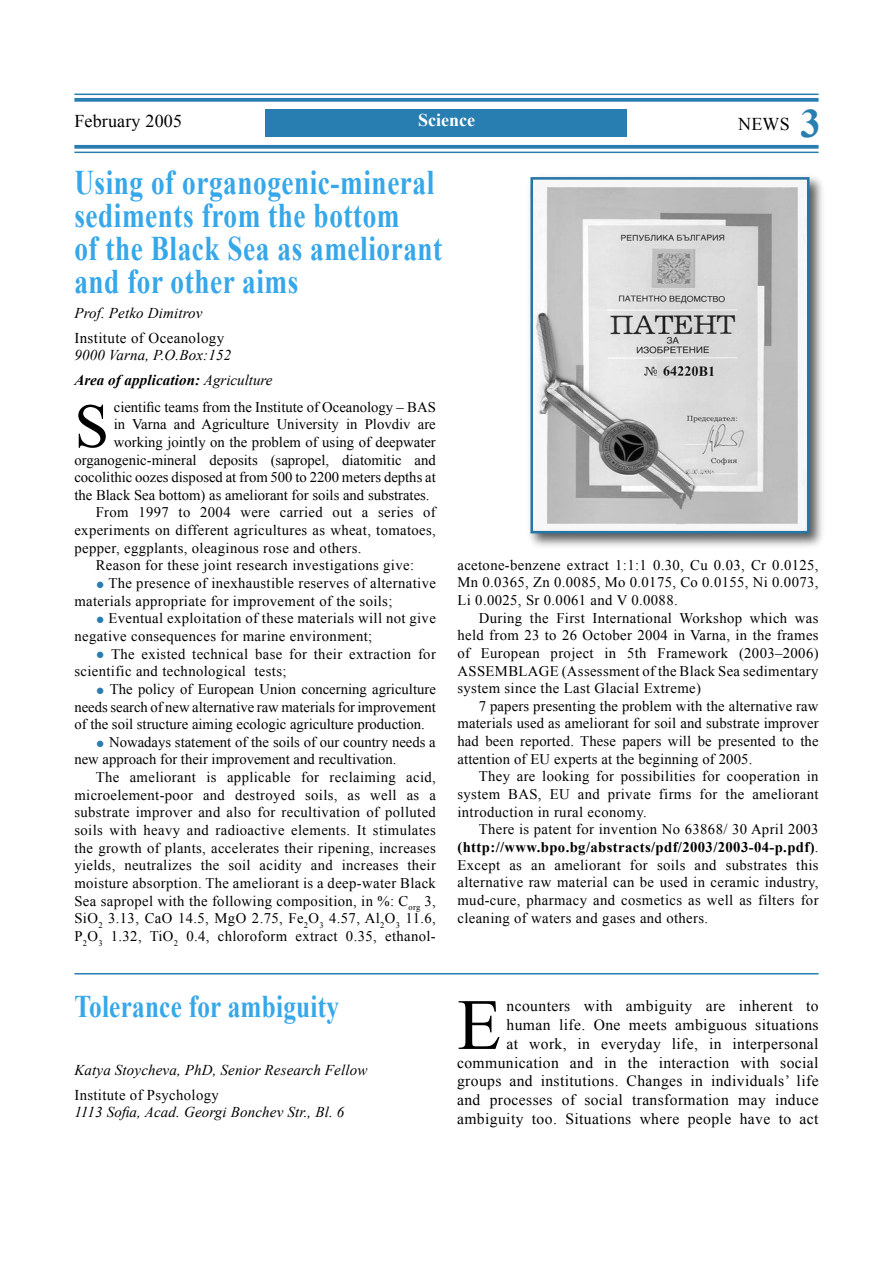
<style>
.page{position:relative;width:893px;height:1263px;background:#fff}
.page>*{position:absolute;margin:0;border:0;box-sizing:border-box;transform-origin:0 0}
.t1{font:72.15px "Times New Roman";color:#000}
.t2{font:62.4px "Times New Roman";color:#000}
.t3{font:700 40.5px "Times New Roman";color:#287eb0}
.t4{font:700 34.5px/33px "Times New Roman";letter-spacing:.02em;color:#36a7e9;scale:.79 1}
.t5{font:700 31.5px "Times New Roman";letter-spacing:.01em;color:#36a7e9;scale:.8 1}
.t6{font:18px "Times New Roman";letter-spacing:.01em;color:#000}
.t7{font:700 18px "Times New Roman";color:#fff}
.t8{font:15.6px/18.8px "Times New Roman";letter-spacing:.025em;color:#000;text-align:right}
.t9{font:italic 15px "Times New Roman";letter-spacing:.01em;color:#000}
.t10{font:15px "Times New Roman";letter-spacing:.025em;color:#000}
.t11{font:italic 700 15px "Times New Roman";letter-spacing:.01em;color:#000}
.t12{font:14.7px/17.7px "Times New Roman";letter-spacing:.025em;color:#000;text-align:justify}
.t13{font:14.7px/17.7px "Times New Roman";color:#000}
.s1{font-weight:400}
.s2{color:#287eb0}
.s3{font-weight:700}
</style>
<div class="page">
<svg style="left:74px;top:98px;width:745px;height:4px;background:#3787b5"></svg>
<hr style="left:74px;top:94px;width:745px;height:1px;background:#287eb0">
<svg style="left:74px;top:145px;width:745px;height:4px;background:#3887b6"></svg>
<hr style="left:74px;top:152px;width:745px;height:1px;background:#287eb0">
<div style="left:266px;top:109px;width:361px;height:27px;background:#287eb0"></div>
<hr style="left:74px;top:973px;width:745px;height:1px;background:#287eb0">
<div style="left:526px;top:172px;width:300px;height:379px;background:#000;opacity:.65"></div>
<img style="left:534px;top:181px;width:271px;height:348px">
<div style="left:530px;top:177px;width:279px;height:356px;border:3px solid #2677a6"></div>
<p class="t6" style="left:74px;top:109px;width:109px">February 2005</p>
<p class="t6" style="left:738px;top:112px;width:53px">NEWS</p>
<p class="t3" style="left:800px;top:96px;width:22px">3</p>
<p class="t7" style="left:418px;top:108px;width:58px">Science</p>
<p class="t4" style="left:74px;top:166px;width:467px">Using of organogenic-mineral sediments from the bottom<br>of the Black Sea as ameliorant and for other aims</p>
<p class="t9" style="left:74px;top:303px;width:129px">Prof. Petko Dimitrov</p>
<p class="t10" style="left:74px;top:328px;width:151px">Institute of Oceanology</p>
<p class="t9" style="left:74px;top:345px;width:158px">9000 Varna, P.O.Box:152</p>
<p class="t11" style="left:74px;top:370px;width:200px">Area of application: <span class="s1">Agriculture</span></p>
<p class="t2" style="left:74px;top:384px;width:36px">S</p>
<p class="t13" style="left:114px;top:398px;width:324px">cientific teams from the Institute of Oceanology – BAS</p>
<p class="t13" style="left:114px;top:415px;width:323px">in Varna and Agriculture University in Plovdiv are</p>
<p class="t13" style="left:114px;top:433px;width:324px">working jointly on the problem of using of deepwater</p>
<p class="t13" style="left:74px;top:450px;width:363px">organogenic-mineral deposits (sapropel, diatomitic and</p>
<p class="t13" style="left:74px;top:468px;width:363px">cocolithic oozes disposed at from 500 to 2200 meters depths at</p>
<p class="t13" style="left:74px;top:486px;width:357px">the Black Sea bottom) as ameliorant for soils and substrates.</p>
<p class="t12" style="left:74px;top:503px;width:363px;text-indent:21px">From 1997 to 2004 were carried out a series of experiments on different agricultures as wheat, tomatoes, pepper, eggplants, oleaginous rose and others.</p>
<p class="t12" style="left:96px;top:556px;width:320px">Reason for these joint research investigations give:</p>
<p class="t12" style="left:74px;top:574px;width:363px;text-indent:21px"><span class="s2">●</span> The presence of inexhaustible reserves of alternative materials appropriate for improvement of the soils;</p>
<p class="t12" style="left:74px;top:609px;width:363px;text-indent:21px"><span class="s2">●</span> Eventual exploitation of these materials will not give negative consequences for marine environment;</p>
<p class="t12" style="left:74px;top:645px;width:363px;text-indent:21px"><span class="s2">●</span> The existed technical base for their extraction for scientific and technological tests;</p>
<p class="t12" style="left:74px;top:680px;width:363px;text-indent:21px"><span class="s2">●</span> The policy of European Union concerning agriculture needs search of new alternative raw materials for improvement of the soil structure aiming ecologic agriculture production.</p>
<p class="t13" style="left:74px;top:733px;width:363px;text-indent:21px"><span class="s2">●</span> Nowadays statement of the soils of our country needs a new approach for their improvement and recultivation.</p>
<p class="t12" style="left:74px;top:768px;width:363px;text-indent:21px">The ameliorant is applicable for reclaiming acid, microelement-poor and destroyed soils, as well as a substrate improver and also for recultivation of polluted soils with heavy and radioactive elements. It stimulates the growth of plants, accelerates their ripening, increases yields, neutralizes the soil acidity and increases their moisture absorption. The ameliorant is a deep-water Black Sea sapropel with the following composition, in %: C<sub>org</sub> 3, SiO<sub>2</sub> 3.13, CaO 14.5, MgO 2.75, Fe<sub>2</sub>O<sub>3</sub> 4.57, Al<sub>2</sub>O<sub>3</sub> 11.6, P<sub>2</sub>O<sub>3</sub> 1.32, TiO<sub>2</sub> 0.4, chloroform extract 0.35, ethanol-</p>
<p class="t12" style="left:457px;top:556px;width:363px">acetone-benzene extract 1:1:1 0.30, Cu 0.03, Cr 0.0125, Mn 0.0365, Zn 0.0085, Mo 0.0175, Co 0.0155, Ni 0.0073, Li 0.0025, Sr 0.0061 and V 0.0088.</p>
<p class="t12" style="left:457px;top:609px;width:363px;text-indent:21px">During the First International Workshop which was held from 23 to 26 October 2004 in Varna, in the frames of European project in 5th Framework (2003–2006)<br>ASSEMBLAGE (Assessment of the Black Sea sedimentary system since the Last Glacial Extreme)</p>
<p class="t12" style="left:457px;top:697px;width:363px;text-indent:21px">7 papers presenting the problem with the alternative raw materials used as ameliorant for soil and substrate improver had been reported. These papers will be presented to the attention of EU experts at the beginning of 2005.</p>
<p class="t12" style="left:457px;top:767px;width:363px;text-indent:21px">They are looking for possibilities for cooperation in system BAS, EU and private firms for the ameliorant introduction in rural economy.</p>
<p class="t12" style="left:457px;top:820px;width:363px;text-indent:21px">There is patent for invention No 63868/ 30 April 2003 <span class="s3">(http://www.bpo.bg/abstracts/pdf/2003/2003-04-p.pdf)</span>.<br>Except as an ameliorant for soils and substrates this alternative raw material can be used in ceramic industry, mud-cure, pharmacy and cosmetics as well as filters for cleaning of waters and gases and others.</p>
<p class="t5" style="left:74px;top:984px;width:332px">Tolerance for ambiguity</p>
<p class="t9" style="left:74px;top:1059px;width:294px">Katya Stoycheva, PhD, Senior Research Fellow</p>
<p class="t10" style="left:74px;top:1085px;width:146px">Institute of Psychology</p>
<p class="t9" style="left:74px;top:1101px;width:271px">1113 Sofia, Acad. Georgi Bonchev Str., Bl. 6</p>
<p class="t1" style="left:457px;top:976px;width:46px">E</p>
<p class="t8" style="left:457px;top:997px;width:363px">ncounters with ambiguity are inherent to<br>human life. One meets ambiguous situations<br>at work, in everyday life, in interpersonal communication and in the interaction with social groups and institutions. Changes in individuals’ life and processes of social transformation may induce ambiguity too. Situations where people have to act</p>
</div>
